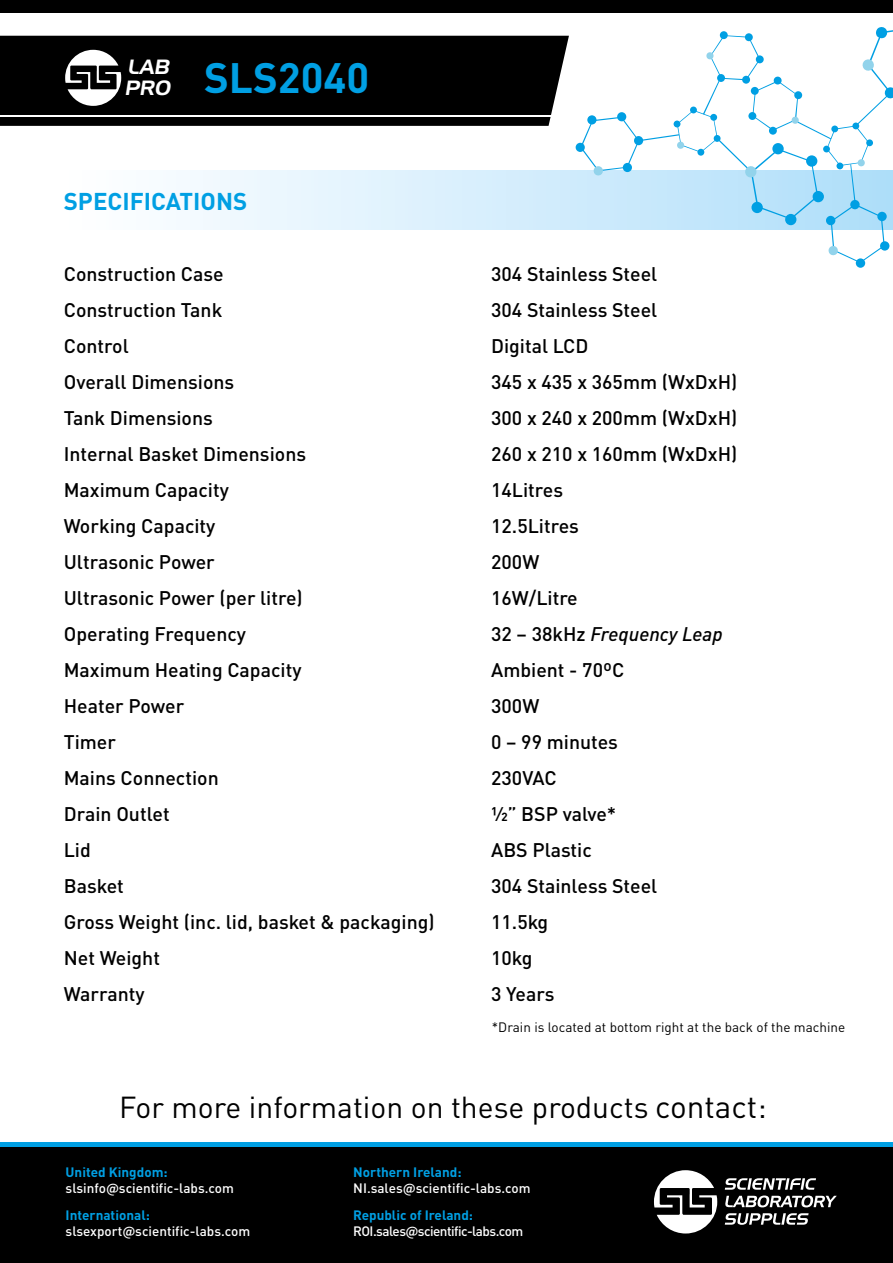
<style>
.page{position:relative;width:893px;height:1263px;background:#fff}
.page>*{position:absolute;margin:0;border:0;box-sizing:border-box;transform-origin:0 0}
.t1{font:700 42px "DIN Pro";color:#009fe3}
.t2{font:30px "DIN Pro";color:#000}
.t3{font:700 24px "DIN Pro";color:#009fe3}
.t4{font:italic 20.1px/20.7px "Handel Gothic BT";color:#fff}
.t5{font:500 19.5px/36px "DIN Pro";color:#000}
.t6{font:500 13.5px "DIN Pro";color:#fff}
.t7{font:700 13.5px "DIN Pro";color:#009fe3}
.t8{font:13.5px "DIN Pro";color:#000}
.t9{font:500 13.5px "DIN Pro";letter-spacing:-.04em;color:#fff}
.s1{font-style:italic}
.s2{font-size:31.5px}
</style>
<div class="page">
<div style="left:0;top:0;width:893px;height:13px;background:#000"></div>
<svg style="left:176px;top:170px;width:404px;height:60px"></svg>
<div style="left:0;top:36px;width:569px;height:90px;background:#000"></div>
<hr style="left:0;top:115px;width:554px;height:2px;background:#fff">
<div style="left:576px;top:143px;width:9px;height:9px;background:#009fe3;border-radius:50%"></div>
<div style="left:856px;top:258px;width:9px;height:10px;background:#009fe3;border-radius:50%"></div>
<svg style="left:580px;top:27px;width:313px;height:236px"></svg>
<div style="left:0;top:1147px;width:893px;height:116px;background:#000"></div>
<hr style="left:0;top:1143px;width:893px;height:4px;background:#009fe3">
<svg style="left:654px;top:1170px;width:63px;height:63px"></svg>
<svg style="left:725px;top:1213px;width:84px;height:12px"></svg>
<svg style="left:725px;top:1178px;width:112px;height:29px"></svg>
<svg style="left:65px;top:50px;width:56px;height:56px"></svg>
<p class="t4" style="left:124px;top:57px;width:51px">LAB<br>PRO</p>
<h1 class="t1" style="left:204px;top:42px;width:167px">SLS2040</h1>
<p class="t3" style="left:64px;top:181px;width:185px">SPECIFICATIONS</p>
<p class="t5" style="left:64px;top:253px;width:372px">Construction Case<br>Construction Tank<br>Control<br>Overall Dimensions<br>Tank Dimensions<br>Internal Basket Dimensions<br>Maximum Capacity<br>Working Capacity<br>Ultrasonic Power<br>Ultrasonic Power (per litre)<br>Operating Frequency<br>Maximum Heating Capacity<br>Heater Power<br>Timer<br>Mains Connection<br>Drain Outlet<br>Lid<br>Basket<br>Gross Weight (inc. lid, basket &amp; packaging)<br>Net Weight<br>Warranty</p>
<p class="t5" style="left:491px;top:253px;width:248px">304 Stainless Steel<br>304 Stainless Steel<br>Digital LCD<br>345 x 435 x 365mm (WxDxH)<br>300 x 240 x 200mm (WxDxH)<br>260 x 210 x 160mm (WxDxH)<br>14Litres<br>12.5Litres<br>200W<br>16W/Litre<br>32 – 38kHz <span class="s1">Frequency Leap<br></span>Ambient - 70ºC<br>300W<br>0 – 99 minutes<br>230VAC<br>½” BSP valve*<br>ABS Plastic<br>304 Stainless Steel<br>11.5kg<br>10kg<br>3 Years</p>
<p class="t8" style="left:492px;top:1017px;width:355px">*Drain is located at bottom right at the back of the machine</p>
<h2 class="t2" style="left:119px;top:1083px;width:649px">For more information on these products <span class="s2">contact:</span></h2>
<p class="t7" style="left:66px;top:1160px;width:104px">United Kingdom:</p>
<p class="t6" style="left:66px;top:1177px;width:170px">slsinfo@scientific-labs.com</p>
<p class="t7" style="left:66px;top:1204px;width:86px">International:</p>
<p class="t6" style="left:66px;top:1220px;width:186px">slsexport@scientific-labs.com</p>
<p class="t7" style="left:353px;top:1160px;width:110px">Northern Ireland:</p>
<p class="t6" style="left:353px;top:1177px;width:179px">NI.sales@scientific-labs.com</p>
<p class="t7" style="left:353px;top:1204px;width:121px">Republic of Ireland:</p>
<p class="t9" style="left:353px;top:1220px;width:171px">ROI.sales@scientific-labs.com</p>
</div>
